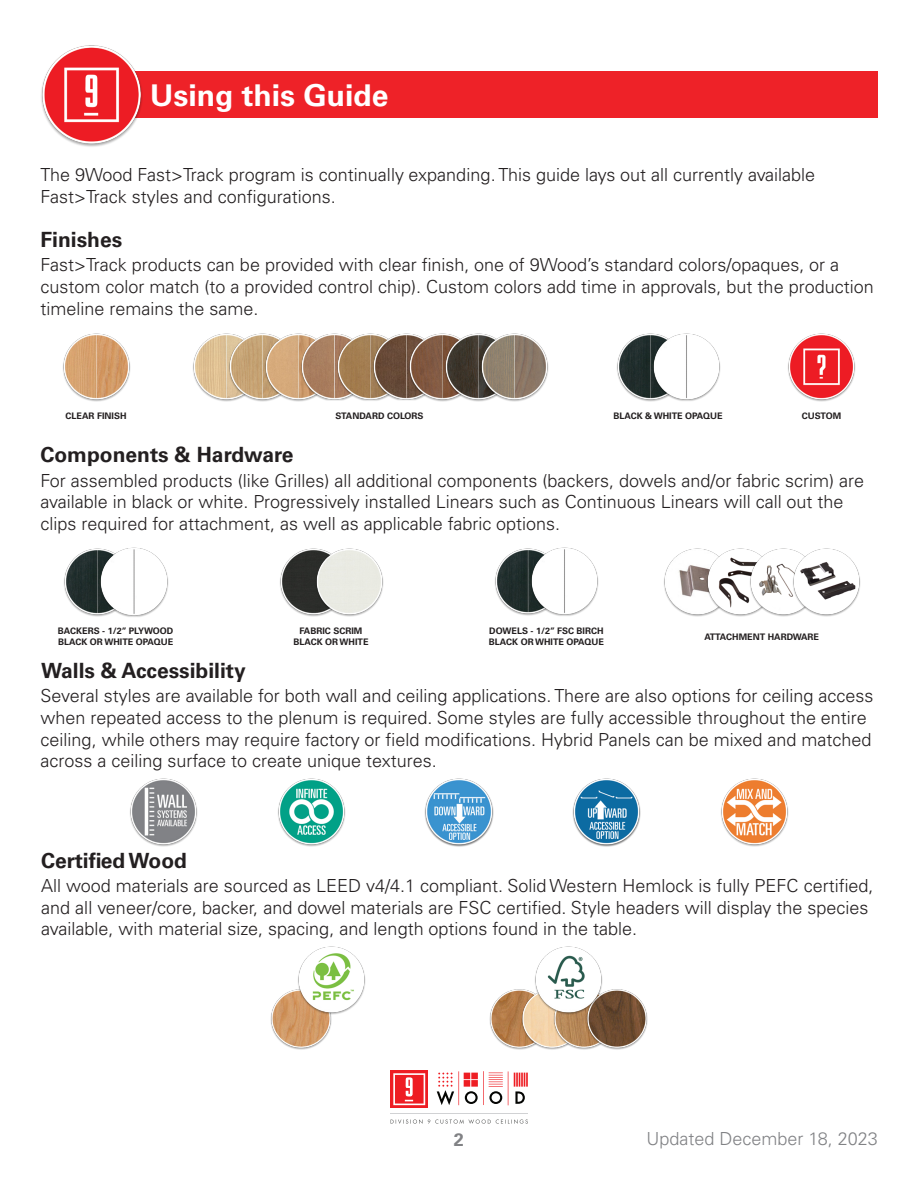
<style>
.page{position:relative;width:918px;height:1188px;background:#fff}
.page>*{position:absolute;margin:0;border:0;box-sizing:border-box;transform-origin:0 0}
.t1{font:700 30px "Univers LT Std";color:#fff}
.t2{font:700 21px "Univers LT Std";color:#231f20}
.t3{font:300 18px/21.6px "Univers LT Pro 45";color:#231f20}
.t4{font:300 18px "Univers LT Pro 45";color:#818285}
.t5{font:700 18px "Univers LT Std";color:#818285}
.t6{font:700 9px/10.8px "Univers LT Std";color:#231f20}
</style>
<div class="page">
<div style="left:133px;top:72px;width:745px;height:46px;background:#ee2228"></div>
<img style="left:193px;top:333px;width:356px;height:69px">
<img style="left:226px;top:333px;width:288px;height:69px">
<img style="left:617px;top:333px;width:33px;height:69px">
<img style="left:650px;top:333px;width:71px;height:69px">
<img style="left:63px;top:333px;width:68px;height:69px">
<img style="left:788px;top:333px;width:68px;height:69px">
<svg style="left:391px;top:1119px;width:137px;height:5px"></svg>
<hr style="left:390px;top:1114px;width:138px;height:1px;background:#d1d2d4">
<hr style="left:458px;top:1071px;width:1px;height:34px;background:#ee1d23">
<hr style="left:483px;top:1071px;width:1px;height:34px;background:#ee1d23">
<hr style="left:508px;top:1071px;width:1px;height:34px;background:#ee1d23">
<svg style="left:514px;top:1073px;width:14px;height:31px"></svg>
<svg style="left:489px;top:1073px;width:14px;height:31px"></svg>
<svg style="left:464px;top:1073px;width:14px;height:31px"></svg>
<svg style="left:437px;top:1073px;width:17px;height:32px"></svg>
<div style="left:390px;top:1070px;width:38px;height:38px;background:linear-gradient(to right,#ee1d23,#ee1d23)"></div>
<svg style="left:393px;top:1073px;width:32px;height:32px"></svg>
<img style="left:41px;top:45px;width:102px;height:102px">
<img style="left:64px;top:548px;width:33px;height:69px">
<img style="left:97px;top:547px;width:72px;height:70px">
<img style="left:495px;top:548px;width:33px;height:68px">
<img style="left:528px;top:547px;width:71px;height:69px">
<img style="left:280px;top:548px;width:33px;height:69px">
<img style="left:313px;top:548px;width:71px;height:69px">
<img style="left:130px;top:778px;width:68px;height:69px">
<img style="left:278px;top:778px;width:68px;height:69px">
<img style="left:424px;top:778px;width:70px;height:69px">
<img style="left:721px;top:778px;width:68px;height:69px">
<img style="left:572px;top:778px;width:69px;height:69px">
<img style="left:489px;top:989px;width:31px;height:61px">
<img style="left:520px;top:989px;width:128px;height:61px">
<img style="left:532px;top:946px;width:72px;height:69px">
<img style="left:270px;top:990px;width:62px;height:60px">
<img style="left:295px;top:946px;width:71px;height:69px">
<img style="left:664px;top:548px;width:40px;height:69px">
<img style="left:704px;top:548px;width:43px;height:69px">
<img style="left:747px;top:548px;width:43px;height:69px">
<img style="left:790px;top:548px;width:71px;height:69px">
<h1 class="t1" style="left:150px;top:78px;width:240px">Using this Guide</h1>
<p class="t3" style="left:40px;top:163px;width:776px">The 9Wood Fast&gt;Track program is continually expanding. This guide lays out all currently available<br>Fast&gt;Track styles and configurations.</p>
<p class="t2" style="left:40px;top:227px;width:83px">Finishes</p>
<p class="t3" style="left:40px;top:254px;width:835px">Fast&gt;Track products can be provided with clear finish, one of 9Wood’s standard colors/opaques, or a custom color match (to a provided control chip). Custom colors add time in approvals, but the production timeline remains the same.</p>
<p class="t6" style="left:66px;top:410px;width:63px">CLEAR FINISH</p>
<p class="t6" style="left:335px;top:410px;width:90px">STANDARD COLORS</p>
<p class="t6" style="left:613px;top:410px;width:111px">BLACK &amp; WHITE OPAQUE</p>
<p class="t6" style="left:802px;top:410px;width:41px">CUSTOM</p>
<p class="t2" style="left:40px;top:442px;width:254px">Components &amp; Hardware</p>
<p class="t3" style="left:40px;top:469px;width:825px">For assembled products (like Grilles) all additional components (backers, dowels and/or fabric scrim) are available in black or white. Progressively installed Linears such as Continuous Linears will call out the clips required for attachment, as well as applicable fabric options.</p>
<p class="t6" style="left:58px;top:626px;width:117px">BACKERS - 1/2” PLYWOOD<br>BLACK OR WHITE OPAQUE</p>
<p class="t6" style="left:489px;top:626px;width:117px">DOWELS - 1/2” FSC BIRCH<br>BLACK OR WHITE OPAQUE</p>
<p class="t6" style="left:293px;top:626px;width:77px;text-align:center">FABRIC SCRIM<br>BLACK OR WHITE</p>
<p class="t2" style="left:41px;top:659px;width:206px">Walls &amp; Accessibility</p>
<p class="t6" style="left:704px;top:631px;width:116px">ATTACHMENT HARDWARE</p>
<p class="t3" style="left:40px;top:685px;width:834px">Several styles are available for both wall and ceiling applications. There are also options for ceiling access when repeated access to the plenum is required. Some styles are fully accessible throughout the entire ceiling, while others may require factory or field modifications. Hybrid Panels can be mixed and matched across a ceiling surface to create unique textures.</p>
<p class="t2" style="left:41px;top:849px;width:147px">Certified Wood</p>
<p class="t3" style="left:41px;top:875px;width:834px">All wood materials are sourced as LEED v4/4.1 compliant. Solid Western Hemlock is fully PEFC certified, and all veneer/core, backer, and dowel materials are FSC certified. Style headers will display the species available, with material size, spacing, and length options found in the table.</p>
<p class="t5" style="left:454px;top:1129px;width:12px">2</p>
<p class="t4" style="left:647px;top:1127px;width:233px">Updated December 18, 2023</p>
</div>
